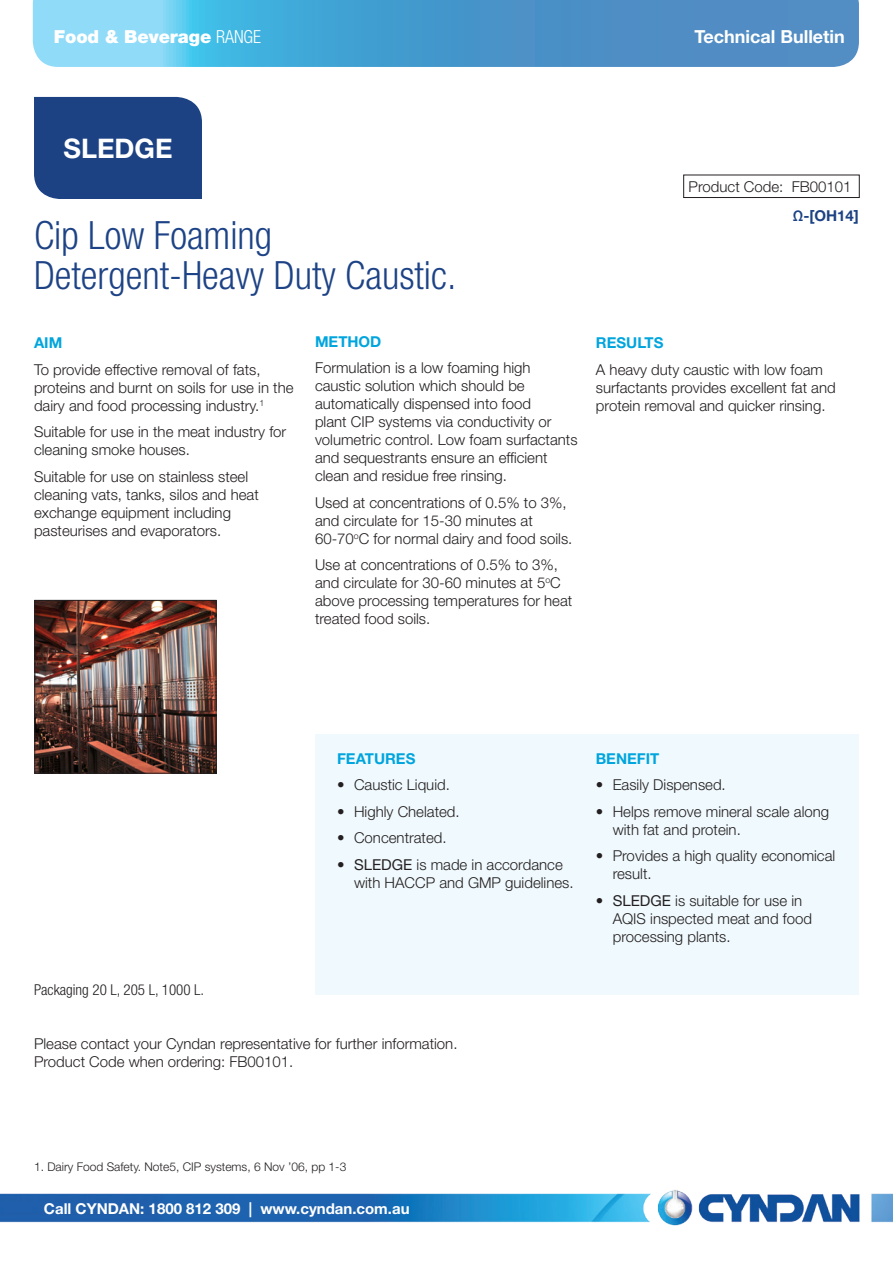
<style>
.page{position:relative;width:893px;height:1263px;background:#fff}
.page>*{position:absolute;margin:0;border:0;box-sizing:border-box;transform-origin:0 0}
.t1{font:300 condensed 39px/40.5px "Helvetica Neue LT Std";color:#1d4386}
.t2{font:700 27px "Helvetica Neue LT Std";color:#fff}
.t3{font:900 18px "Helvetica Neue LT Std";letter-spacing:-.005em;color:#fff}
.t4{font:700 18px "Helvetica Neue LT Std";color:#fff}
.t5{font:300 15px/18px "Helvetica Neue LT Std";color:#231f20}
.t6{font:700 15px "Helvetica Neue LT Std";color:#fff}
.t7{font:700 15px "Helvetica Neue LT Std";color:#00a5dd}
.t8{font:300 condensed 15px "Helvetica Neue LT Std";color:#231f20}
.t9{font:700 15px "Helvetica Neue LT Std";color:#1c4284}
.t10{font:300 12px "Helvetica Neue LT Std";color:#231f20}
.s1{font-weight:300;font-stretch:condensed}
.s2{font-weight:400}
</style>
<div class="page">
<div style="left:34px;top:97px;width:168px;height:102px;background:#1c4284"></div>
<svg style="left:33px;top:0;width:826px;height:67px;background:#55a5d4"></svg>
<div style="left:315px;top:735px;width:544px;height:260px;background:#f0f9fd"></div>
<img style="left:0;top:1190px;width:893px;height:36px">
<div style="left:684px;top:175px;width:175px;height:23px;border:1px solid #231f20"></div>
<img style="left:36px;top:602px;width:178px;height:169px">
<div style="left:34px;top:600px;width:182px;height:173px;border:1px solid #231f20"></div>
<p class="t3" style="left:54px;top:26px;width:209px">Food &amp; Beverage <span class="s1">RANGE</span></p>
<p class="t4" style="left:694px;top:25px;width:152px">Technical Bulletin</p>
<p class="t2" style="left:63px;top:131px;width:111px">SLEDGE</p>
<p class="t1" style="left:34px;top:215px;width:424px">Cip Low Foaming<br>Detergent-Heavy Duty Caustic.</p>
<p class="t7" style="left:34px;top:333px;width:30px">AIM</p>
<p class="t5" style="left:34px;top:360px;width:261px">To provide effective removal of fats, proteins and burnt on soils for use in the dairy and food processing industry.<sup>1</sup></p>
<p class="t5" style="left:34px;top:422px;width:254px">Suitable for use in the meat industry for cleaning smoke houses.</p>
<p class="t5" style="left:34px;top:467px;width:226px">Suitable for use on stainless steel cleaning vats, tanks, silos and heat exchange equipment including pasteurises and evaporators.</p>
<p class="t7" style="left:315px;top:332px;width:68px">METHOD</p>
<p class="t5" style="left:315px;top:358px;width:264px">Formulation is a low foaming high caustic solution which should be automatically dispensed into food<br>plant CIP systems via conductivity or volumetric control. Low foam surfactants and sequestrants ensure an efficient clean and residue free rinsing.</p>
<p class="t5" style="left:315px;top:493px;width:259px">Used at concentrations of 0.5% to 3%, and circulate for 15-30 minutes at<br>60-70<sup>o</sup>C for normal dairy and food soils.</p>
<p class="t5" style="left:315px;top:555px;width:259px">Use at concentrations of 0.5% to 3%, and circulate for 30-60 minutes at 5<sup>o</sup>C above processing temperatures for heat treated food soils.</p>
<p class="t5" style="left:689px;top:177px;width:164px">Product Code: FB00101</p>
<p class="t9" style="left:793px;top:206px;width:68px">Ω-[OH14]</p>
<p class="t7" style="left:596px;top:333px;width:69px">RESULTS</p>
<p class="t5" style="left:596px;top:360px;width:241px">A heavy duty caustic with low foam surfactants provides excellent fat and protein removal and quicker rinsing.</p>
<p class="t8" style="left:34px;top:981px;width:172px">Packaging 20 L, 205 L, 1000 L.</p>
<p class="t7" style="left:337px;top:749px;width:80px">FEATURES</p>
<p class="t5" style="left:337px;top:776px;width:114px">• Caustic Liquid.</p>
<p class="t5" style="left:337px;top:802px;width:124px">• Highly Chelated.</p>
<p class="t5" style="left:337px;top:829px;width:111px">• Concentrated.</p>
<p class="t5" style="left:354px;top:855px;width:221px;text-indent:-17px">• <span class="s2">SLEDGE</span> is made in accordance with HACCP and GMP guidelines.</p>
<p class="t5" style="left:34px;top:1034px;width:425px">Please contact your Cyndan representative for further information.<br>Product Code when ordering: FB00101.</p>
<p class="t7" style="left:596px;top:749px;width:65px">BENEFIT</p>
<p class="t5" style="left:596px;top:776px;width:132px">• Easily Dispensed.</p>
<p class="t5" style="left:613px;top:802px;width:218px;text-indent:-17px">• Helps remove mineral scale along with fat and protein.</p>
<p class="t5" style="left:613px;top:847px;width:224px;text-indent:-17px">• Provides a high quality economical result.</p>
<p class="t5" style="left:613px;top:891px;width:201px;text-indent:-17px">• <span class="s2">SLEDGE</span> is suitable for use in<br>AQIS inspected meat and food processing plants.</p>
<p class="t10" style="left:34px;top:1159px;width:314px">1. Dairy Food Safety. Note5, CIP systems, 6 Nov ’06, pp 1-3</p>
<p class="t6" style="left:44px;top:1199px;width:367px">Call CYNDAN: 1800 812 309 | www.cyndan.com.au</p>
</div>
